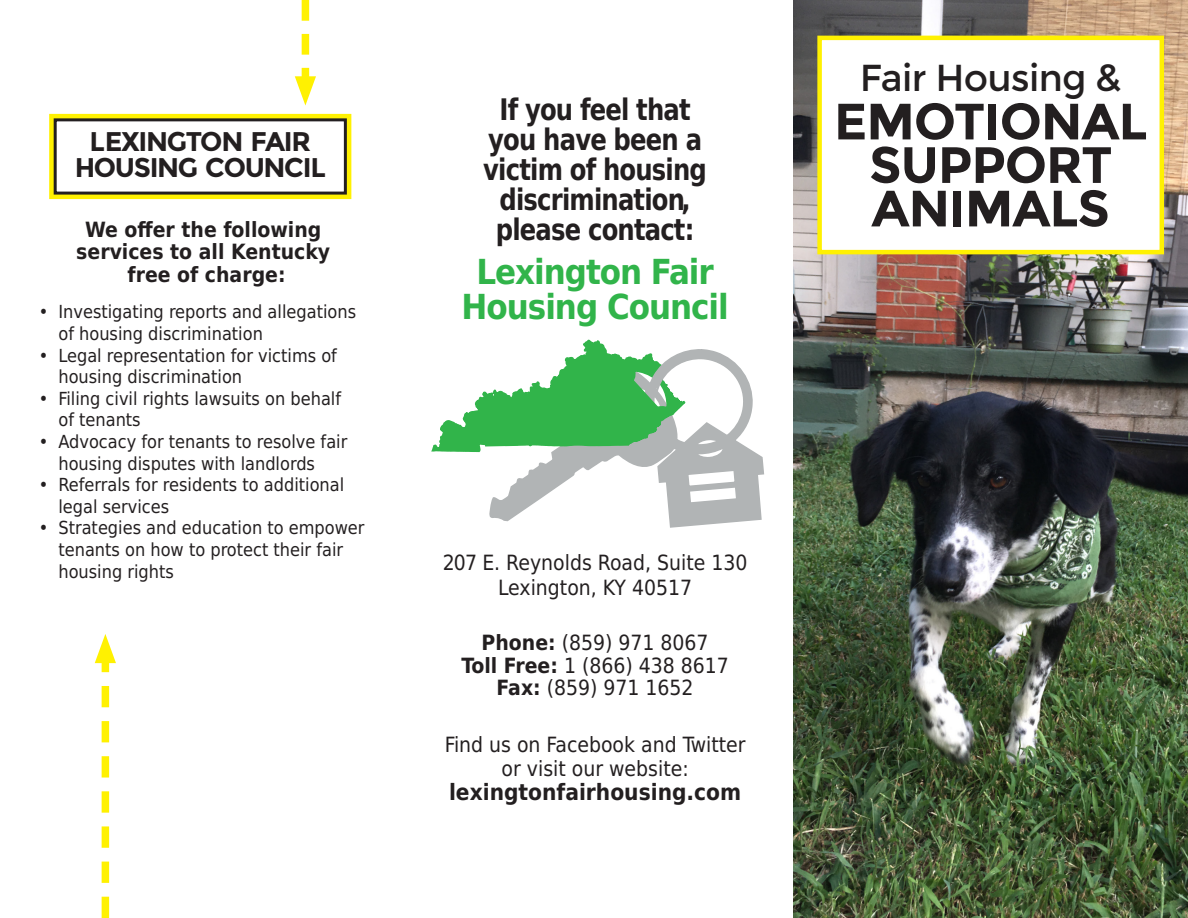
<style>
.page{position:relative;width:1188px;height:918px;background:#fff}
.page>*{position:absolute;margin:0;border:0;box-sizing:border-box;transform-origin:0 0}
.t1{font:700 51px "Montserrat";letter-spacing:-.02em;color:#231f20}
.t2{font:37.5px "Montserrat";letter-spacing:-.02em;color:#231f20}
.t3{font:700 34.5px "DejaVu Sans Condensed";letter-spacing:-.03em;color:#31b44a}
.t4{font:700 29.7px/30px "DejaVu Sans Condensed";letter-spacing:-.03em;color:#231f20;scale:.91 1}
.t5{font:700 27px "Montserrat";letter-spacing:-.05em;color:#231f20}
.t6{font:700 22.5px "DejaVu Sans Condensed";color:#231f20}
.t7{font:21px "DejaVu Sans Condensed";color:#231f20}
.t8{font:700 21px "DejaVu Sans Condensed";color:#231f20}
.t9{font:18px/21.6px "DejaVu Sans Condensed";color:#231f20}
.s1{font-weight:700}
</style>
<div class="page">
<img style="left:793px;top:0;width:395px;height:918px">
<div style="left:820px;top:38px;width:342px;height:214px;background:#fff"></div>
<div style="left:817px;top:36px;width:347px;height:218px;border:4px solid #fff101"></div>
<svg style="left:431px;top:339px;width:333px;height:189px"></svg>
<div style="left:49px;top:114px;width:302px;height:85px;border:10px solid #fff101"></div>
<div style="left:55px;top:120px;width:290px;height:73px;background:#fff"></div>
<div style="left:54px;top:118px;width:293px;height:77px;border:3px solid #231f20"></div>
<svg style="left:95px;top:634px;width:21px;height:284px"></svg>
<svg style="left:295px;top:0;width:21px;height:106px"></svg>
<p class="t4" style="left:499px;top:94px;width:212px">If you feel that</p>
<p class="t4" style="left:483px;top:124px;width:247px">you have been a victim of housing</p>
<p class="t4" style="left:496px;top:184px;width:220px">discrimination, please contact:</p>
<p class="t3" style="left:476px;top:244px;width:239px">Lexington Fair</p>
<p class="t5" style="left:90px;top:126px;width:223px">LEXINGTON FAIR</p>
<p class="t5" style="left:75px;top:151px;width:253px">HOUSING COUNCIL</p>
<p class="t8" style="left:85px;top:212px;width:238px">We offer the following</p>
<p class="t8" style="left:76px;top:234px;width:255px">services to all Kentucky</p>
<p class="t8" style="left:128px;top:257px;width:160px">free of charge:</p>
<p class="t9" style="left:39px;top:301px;width:319px">• Investigating reports and allegations</p>
<p class="t3" style="left:462px;top:278px;width:269px">Housing Council</p>
<p class="t9" style="left:58px;top:322px;width:206px">of housing discrimination</p>
<p class="t9" style="left:58px;top:344px;width:280px;text-indent:-20px">• Legal representation for victims of housing discrimination</p>
<p class="t9" style="left:58px;top:387px;width:284px;text-indent:-20px">• Filing civil rights lawsuits on behalf of tenants</p>
<p class="t9" style="left:58px;top:430px;width:290px;text-indent:-20px">• Advocacy for tenants to resolve fair housing disputes with landlords</p>
<p class="t9" style="left:58px;top:474px;width:287px;text-indent:-20px">• Referrals for residents to additional legal services</p>
<p class="t9" style="left:58px;top:517px;width:308px;text-indent:-20px">• Strategies and education to empower tenants on how to protect their fair housing rights</p>
<p class="t7" style="left:443px;top:545px;width:306px">207 E. Reynolds Road, Suite 130</p>
<p class="t7" style="left:498px;top:571px;width:195px">Lexington, KY 40517</p>
<p class="t7" style="left:482px;top:626px;width:228px"><span class="s1">Phone:</span> (859) 971 8067</p>
<p class="t7" style="left:461px;top:648px;width:269px"><span class="s1">Toll Free:</span> 1 (866) 438 8617</p>
<p class="t7" style="left:497px;top:671px;width:199px"><span class="s1">Fax:</span> (859) 971 1652</p>
<p class="t7" style="left:445px;top:727px;width:303px">Find us on Facebook and Twitter</p>
<p class="t7" style="left:502px;top:751px;width:189px">or visit our website:</p>
<p class="t6" style="left:449px;top:773px;width:294px">lexingtonfairhousing.com</p>
<p class="t2" style="left:860px;top:56px;width:263px">Fair Housing &amp;</p>
<p class="t1" style="left:834px;top:91px;width:315px">EMOTIONAL</p>
<p class="t1" style="left:869px;top:135px;width:245px">SUPPORT</p>
<p class="t1" style="left:871px;top:178px;width:240px">ANIMALS</p>
</div>
